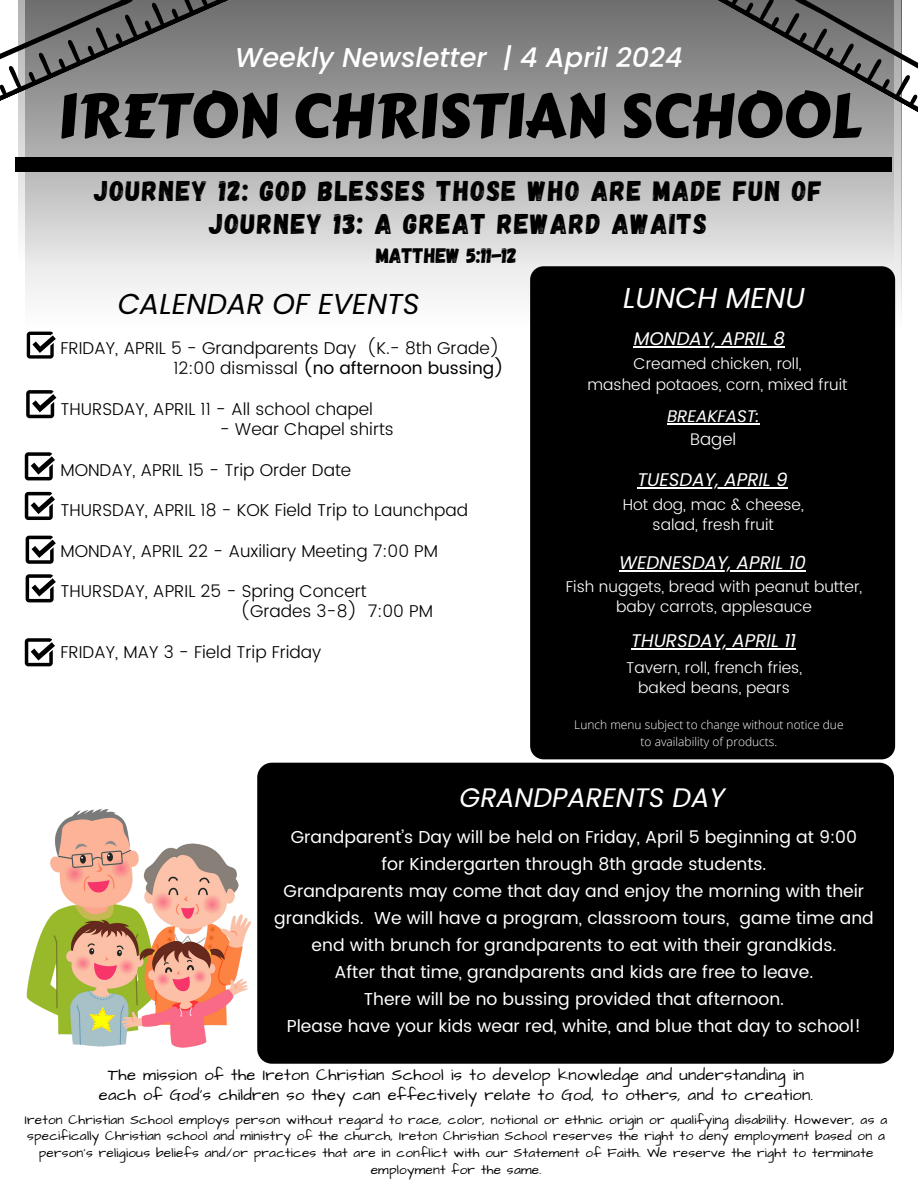
<style>
.page{position:relative;width:918px;height:1188px;background:#fff}
.page>*{position:absolute;margin:0;border:0;box-sizing:border-box;transform-origin:0 0}
.t1{font:60.75px "Carter One";color:#000}
.t2{font:italic 28.8px "Poppins";color:#000}
.t3{font:italic 28.8px "Poppins";color:#fff}
.t4{font:28.5px/32.7px "Gagalin";letter-spacing:.05em;color:#000;text-align:center}
.t5{font:italic 500 27.15px "Poppins";color:#fff}
.t6{font:italic 26.7px "Poppins";color:#fff}
.t7{font:21px "Gagalin";color:#000}
.t8{font:italic 18.3px "Poppins";color:#fff}
.t9{font:17.25px/27px "Poppins";color:#fff;text-align:center}
.t10{font:300 17.1px/20.2px "Poppins";color:#000;text-align:right}
.t11{font:italic 16.8px "Poppins";color:#fff}
.t12{font:300 16.8px "Poppins";color:#fff}
.t13{font:16.5px/20.7px "Architects Daughter";letter-spacing:.02em;color:#000;text-align:center}
.t14{font:300 15.6px "Poppins";color:#fff}
.t15{font:13.5px/17px "Architects Daughter";letter-spacing:.02em;color:#000;text-align:center}
.t16{font:300 12px/17px "Open Sans";color:#fff;text-align:center}
.s1{font-weight:400}
</style>
<div class="page">
<div style="left:530px;top:266px;width:365px;height:493px;background:#000;border-radius:13px"></div>
<svg style="left:25px;top:0;width:876px;height:325px"></svg>
<svg style="left:27px;top:332px;width:29px;height:27px"></svg>
<div style="left:15px;top:157px;width:877px;height:15px;background:#000"></div>
<svg style="left:0;top:0;width:282px;height:113px;background:#818181"></svg>
<svg style="left:646px;top:0;width:272px;height:125px;background:#858585"></svg>
<svg style="left:26px;top:390px;width:30px;height:28px"></svg>
<svg style="left:25px;top:452px;width:30px;height:28px"></svg>
<svg style="left:26px;top:536px;width:30px;height:28px"></svg>
<svg style="left:26px;top:574px;width:30px;height:28px"></svg>
<svg style="left:25px;top:638px;width:30px;height:28px"></svg>
<div style="left:257px;top:763px;width:637px;height:301px;background:#000;border-radius:15px"></div>
<img style="left:26px;top:809px;width:225px;height:239px">
<hr style="left:634px;top:346px;width:151px;height:2px;background:#fff">
<hr style="left:637px;top:487px;width:151px;height:1px;background:#fff">
<hr style="left:619px;top:571px;width:187px;height:1px;background:#fff">
<hr style="left:631px;top:648px;width:165px;height:2px;background:#fff">
<hr style="left:667px;top:423px;width:92px;height:1px;background:#fff">
<svg style="left:25px;top:492px;width:30px;height:28px"></svg>
<p class="t5" style="left:235px;top:39px;width:449px">Weekly Newsletter | 4 April 2024</p>
<h2 class="t1" style="left:57px;top:69px;width:805px">IRETON CHRISTIAN SCHOOL</h2>
<h5 class="t4" style="left:94px;top:174px;width:730px">JOURNEY 12: GOD BLESSES THOSE WHO ARE MADE FUN OF<br>JOURNEY 13: A GREAT REWARD AWAITS</h5>
<p class="t7" style="left:376px;top:242px;width:143px">MATTHEW 5:11-12</p>
<h2 class="t2" style="left:118px;top:284px;width:303px">CALENDAR OF EVENTS</h2>
<h6 class="t10" style="left:60px;top:338px;width:445px">FRIDAY, APRIL 5 - Grandparents Day (K.- 8th Grade)<br>12:00 dismissal <span class="s1">(no afternoon bussing)</span></h6>
<h6 class="t10" style="left:60px;top:399px;width:314px">THURSDAY, APRIL 11 - All school chapel</h6>
<h6 class="t10" style="left:220px;top:419px;width:176px">- Wear Chapel shirts</h6>
<h6 class="t10" style="left:60px;top:460px;width:292px">MONDAY, APRIL 15 - Trip Order Date</h6>
<h6 class="t10" style="left:60px;top:500px;width:409px">THURSDAY, APRIL 18 - KOK Field Trip to Launchpad</h6>
<h6 class="t10" style="left:60px;top:541px;width:379px">MONDAY, APRIL 22 - Auxiliary Meeting 7:00 PM</h6>
<h6 class="t10" style="left:240px;top:581px;width:194px;text-align:left;text-indent:-180px">THURSDAY, APRIL 25 - Spring Concert (Grades 3-8) 7:00 PM</h6>
<h6 class="t10" style="left:60px;top:642px;width:263px">FRIDAY, MAY 3 - Field Trip Friday</h6>
<p class="t3" style="left:623px;top:278px;width:183px">LUNCH MENU</p>
<p class="t8" style="left:634px;top:326px;width:153px">MONDAY, APRIL 8</p>
<h3 class="t14" style="left:634px;top:355px;width:170px">Creamed chicken, roll,</h3>
<h1 class="t14" style="left:588px;top:375px;width:261px">mashed potaoes, corn, mixed fruit</h1>
<p class="t11" style="left:667px;top:405px;width:94px">BREAKFAST:</p>
<p class="t12" style="left:690px;top:429px;width:47px">Bagel</p>
<p class="t8" style="left:637px;top:467px;width:152px">TUESDAY, APRIL 9</p>
<h2 class="t14" style="left:623px;top:496px;width:183px">Hot dog, mac &amp; cheese,</h2>
<h4 class="t14" style="left:653px;top:516px;width:123px">salad, fresh fruit</h4>
<p class="t8" style="left:619px;top:550px;width:188px">WEDNESDAY, APRIL 10</p>
<p class="t14" style="left:566px;top:577px;width:298px">Fish nuggets, bread with peanut butter,</p>
<p class="t14" style="left:616px;top:598px;width:198px">baby carrots, applesauce</p>
<p class="t8" style="left:631px;top:628px;width:166px">THURSDAY, APRIL 11</p>
<p class="t14" style="left:626px;top:658px;width:177px">Tavern, roll, french fries,</p>
<h5 class="t14" style="left:638px;top:679px;width:153px">baked beans, pears</h5>
<p class="t16" style="left:574px;top:716px;width:271px">Lunch menu subject to change without notice due to availability of products.</p>
<p class="t6" style="left:460px;top:779px;width:267px">GRANDPARENTS DAY</p>
<p class="t9" style="left:274px;top:823px;width:601px">Grandparent’s Day will be held on Friday, April 5 beginning at 9:00<br>for Kindergarten through 8th grade students.<br>Grandparents may come that day and enjoy the morning with their grandkids. We will have a program, classroom tours, game time and end with brunch for grandparents to eat with their grandkids.<br>After that time, grandparents and kids are free to leave.<br>There will be no bussing provided that afternoon.</p>
<p class="t9" style="left:287px;top:1012px;width:576px">Please have your kids wear red, white, and blue that day to school!</p>
<p class="t13" style="left:99px;top:1065px;width:716px">The mission of the Ireton Christian School is to develop knowledge and understanding in each of God’s children so they can effectively relate to God, to others, and to creation.</p>
<p class="t15" style="left:25px;top:1111px;width:864px">Ireton Christian School employs person without regard to race, color, notional or ethnic origin or qualifying disability. However, as a specifically Christian school and ministry of the church, Ireton Christian School reserves the right to deny employment based on a person’s religious beliefs and/or practices that are in conflict with our Statement of Faith. We reserve the right to terminate employment for the same.</p>
</div>
